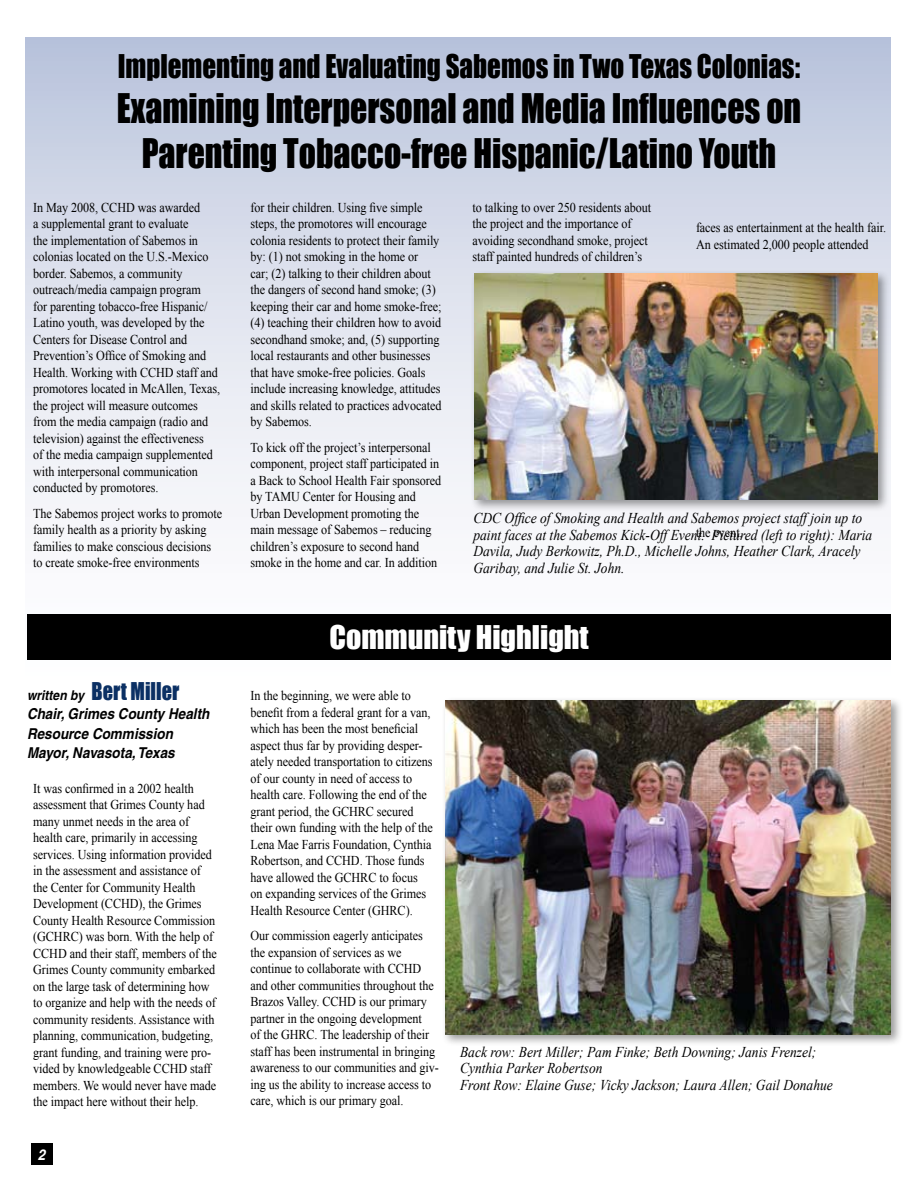
<style>
.page{position:relative;width:918px;height:1188px;background:#fff}
.page>*{position:absolute;margin:0;border:0;box-sizing:border-box;transform-origin:0 0}
.t1{font:37.5px/45px "Impact";color:#000;text-align:center;scale:.9 1}
.t2{font:30px "Impact";color:#000;scale:.9 1}
.t3{font:30px "Impact";color:#fff}
.t4{font:22.5px "Impact";color:#0b3064;scale:.9 1}
.t5{font:italic 15px/16.5px "Times New Roman";color:#000;scale:.9 1}
.t6{font:italic 700 15px/19.5px "Helvetica";color:#000;scale:.9 1}
.t7{font:italic 700 15px "Helvetica";color:#fff;scale:.9 1}
.t8{font:13.5px/16.5px "Times New Roman";letter-spacing:-.005em;color:#000;scale:.9 1}
.s1{font-family:"Helvetica";font-weight:700;font-style:italic;font-size:13.5px;color:#000}
</style>
<div class="page">
<div style="left:26px;top:38px;width:865px;height:683px;background:linear-gradient(to bottom,#bfc9df,#fff)"></div>
<div style="left:27px;top:614px;width:864px;height:46px;background:#000"></div>
<div style="left:31px;top:1143px;width:21px;height:22px;background:#000"></div>
<div style="left:470px;top:269px;width:420px;height:243px;background:#000;opacity:.4"></div>
<img style="left:474px;top:273px;width:404px;height:227px">
<div style="left:442px;top:697px;width:462px;height:350px;background:#000;opacity:.4"></div>
<img style="left:446px;top:701px;width:445px;height:333px">
<h2 class="t2" style="left:118px;top:47px;width:760px">Implementing and Evaluating Sabemos in Two Texas Colonias:</h2>
<h1 class="t1" style="left:117px;top:85px;width:762px">Examining Interpersonal and Media Influences on<br>Parenting Tobacco-free Hispanic/Latino Youth</h1>
<p class="t8" style="left:33px;top:199px;width:209px">In May 2008, CCHD was awarded<br>a supplemental grant to evaluate<br>the implementation of Sabemos in colonias located on the U.S.-Mexico border. Sabemos, a community outreach/media campaign program<br>for parenting tobacco-free Hispanic/ Latino youth, was developed by the Centers for Disease Control and Prevention’s Office of Smoking and Health. Working with CCHD staff and promotores located in McAllen, Texas, the project will measure outcomes from the media campaign (radio and television) against the effectiveness<br>of the media campaign supplemented with interpersonal communication conducted by promotores.</p>
<p class="t8" style="left:33px;top:505px;width:212px">The Sabemos project works to promote family health as a priority by asking families to make conscious decisions to create smoke-free environments</p>
<h3 class="t4" style="left:27px;top:677px;width:171px"><span class="s1">written by</span> Bert Miller</h3>
<p class="t6" style="left:27px;top:704px;width:204px">Chair, Grimes County Health<br>Resource Commission<br>Mayor, Navasota, Texas</p>
<p class="t8" style="left:33px;top:780px;width:205px">It was confirmed in a 2002 health assessment that Grimes County had many unmet needs in the area of health care, primarily in accessing services. Using information provided in the assessment and assistance of the Center for Community Health Development (CCHD), the Grimes County Health Resource Commission (GCHRC) was born. With the help of CCHD and their staff, members of the Grimes County community embarked on the large task of determining how to organize and help with the needs of community residents. Assistance with planning, communication, budgeting, grant funding, and training were pro&shy;vided by knowledgeable CCHD staff members. We would never have made the impact here without their help.</p>
<p class="t7" style="left:38px;top:1145px;width:10px">2</p>
<p class="t8" style="left:250px;top:199px;width:214px">for their children. Using five simple steps, the promotores will encourage colonia residents to protect their family by: (1) not smoking in the home or<br>car; (2) talking to their children about the dangers of second hand smoke; (3) keeping their car and home smoke-free; (4) teaching their children how to avoid secondhand smoke; and, (5) supporting local restaurants and other businesses that have smoke-free policies. Goals include increasing knowledge, attitudes and skills related to practices advocated by Sabemos.</p>
<p class="t8" style="left:250px;top:439px;width:213px">To kick off the project’s interpersonal component, project staff participated in a Back to School Health Fair sponsored by TAMU Center for Housing and Urban Development promoting the main message of Sabemos – reducing children’s exposure to second hand smoke in the home and car. In addition</p>
<p class="t8" style="left:473px;top:199px;width:200px">to talking to over 250 residents about the project and the importance of avoiding secondhand smoke, project staff painted hundreds of children’s</p>
<p class="t8" style="left:696px;top:219px;width:213px">faces as entertainment at the health fair.<br>An estimated 2,000 people attended</p>
<p class="t5" style="left:473px;top:510px;width:445px">CDC Office of Smoking and Health and Sabemos project staff join up to paint faces at the Sabemos Kick-Off Event. Pictured (left to right): Maria Davila, Judy Berkowitz, Ph.D., Michelle Johns, Heather Clark, Aracely Garibay, and Julie St. John.</p>
<p class="t8" style="left:696px;top:524px;width:53px">the event.</p>
<h2 class="t3" style="left:330px;top:619px;width:261px">Community Highlight</h2>
<p class="t8" style="left:250px;top:687px;width:204px">In the beginning, we were able to benefit from a federal grant for a van, which has been the most beneficial aspect thus far by providing desper&shy;ately needed transportation to citizens of our county in need of access to health care. Following the end of the grant period, the GCHRC secured their own funding with the help of the Lena Mae Farris Foundation, Cynthia Robertson, and CCHD. Those funds have allowed the GCHRC to focus on expanding services of the Grimes Health Resource Center (GHRC).</p>
<p class="t8" style="left:250px;top:927px;width:211px">Our commission eagerly anticipates the expansion of services as we continue to collaborate with CCHD and other communities throughout the Brazos Valley. CCHD is our primary partner in the ongoing development<br>of the GHRC. The leadership of their staff has been instrumental in bringing awareness to our communities and giv&shy;ing us the ability to increase access to care, which is our primary goal.</p>
<p class="t5" style="left:460px;top:1043px;width:416px">Back row: Bert Miller; Pam Finke; Beth Downing; Janis Frenzel;<br>Cynthia Parker Robertson<br>Front Row: Elaine Guse; Vicky Jackson; Laura Allen; Gail Donahue</p>
</div>
